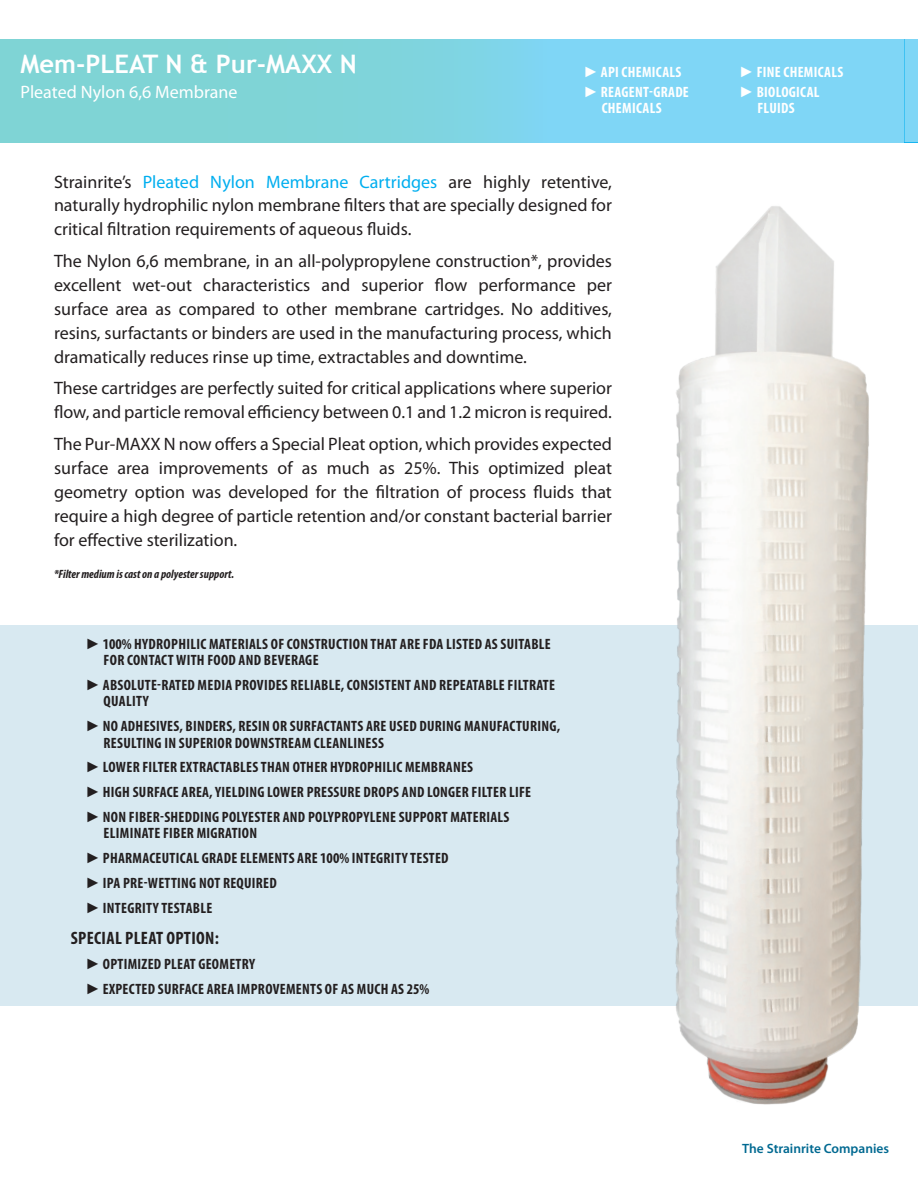
<style>
.page{position:relative;width:918px;height:1188px;background:#fff}
.page>*{position:absolute;margin:0;border:0;box-sizing:border-box;transform-origin:0 0}
.t1{font:700 25.5px "Trebuchet MS";color:#fff}
.t2{font:18px/24px "Myriad Pro";color:#231f20;text-align:justify}
.t3{font:18px "Myriad Pro";color:#fff}
.t4{font:700 condensed 18px "Myriad Pro";letter-spacing:.02em;color:#231f20}
.t5{font:700 condensed 15px/24.8px "Myriad Pro";letter-spacing:.02em;color:#231f20}
.t6{font:700 condensed 15px/19.5px "Myriad Pro";letter-spacing:.02em;color:#fff}
.t7{font:600 13.5px "Myriad Pro";color:#006991}
.t8{font:italic 700 condensed 12px "Myriad Pro";color:#231f20}
.s1{font-family:"Book Antiqua";font-style:italic;font-stretch:normal}
.s2{color:#00aeef}
</style>
<div class="page">
<div style="left:0;top:625px;width:918px;height:381px;background:#d8e9f1"></div>
<div style="left:0;top:39px;width:918px;height:103px;background:linear-gradient(to right,#7fd3cd,#7fd6fe)"></div>
<img style="left:675px;top:206px;width:194px;height:899px">
<svg style="left:904px;top:39px;width:14px;height:104px"></svg>
<h1 class="t1" style="left:21px;top:48px;width:338px">Mem-PLEAT N &amp; Pur-MAXX N</h1>
<p class="t3" style="left:21px;top:81px;width:218px">Pleated Nylon 6,6 Membrane</p>
<p class="t6" style="left:584px;top:62px;width:107px"><span class="s1">►</span> API CH EMICALS <span class="s1">►</span> REAGENT-GRADE</p>
<p class="t6" style="left:602px;top:98px;width:61px">CHEMICALS</p>
<p class="t2" style="left:54px;top:169px;width:560px">Strainrite’s <span class="s2">Pleated Nylon Membrane Cartridges</span> are highly retentive, naturally hydrophilic nylon membrane filters that are specially designed for critical filtration requirements of aqueous fluids.</p>
<p class="t2" style="left:54px;top:249px;width:560px">The Nylon 6,6 membrane, in an all-polypropylene construction*, provides excellent wet-out characteristics and superior flow performance per surface area as compared to other membrane cartridges. No additives, resins, surfactants or binders are used in the manufacturing process, which dramatically reduces rinse up time, extractables and downtime.</p>
<p class="t2" style="left:54px;top:376px;width:560px">These cartridges are perfectly suited for critical applications where superior flow, and particle removal efficiency between 0.1 and 1.2 micron is required.</p>
<p class="t2" style="left:54px;top:432px;width:560px">The Pur-MAXX N now offers a Special Pleat option, which provides expected surface area improvements of as much as 25%. This optimized pleat geometry option was developed for the filtration of process fluids that require a high degree of particle retention and/or constant bacterial barrier for effective sterilization.</p>
<p class="t8" style="left:54px;top:566px;width:182px">*Filter medium is cast on a polyester support.</p>
<p class="t5" style="left:104px;top:635px;width:449px;line-height:16.5px;text-indent:-18px"><span class="s1">►</span> 100% HYDROPHILIC MATERIALS OF CONSTRUCTION THAT ARE FDA LISTED AS SUITABLE<br>FOR CONTACT WITH FOOD AND BEVERAGE</p>
<p class="t5" style="left:104px;top:676px;width:453px;line-height:16.5px;text-indent:-18px"><span class="s1">►</span> ABSOLUTE-RATED MEDIA PROVIDES RELIABLE, CONSISTENT AND REPEATABLE FILTRATE<br>QUALITY</p>
<p class="t5" style="left:104px;top:717px;width:458px;line-height:16.5px;text-indent:-18px"><span class="s1">►</span> NO ADHESIVES, BINDERS, RESIN OR SURFACTANTS ARE USED DURING MANUFACTURING,<br>RESULTING IN SUPERIOR DOWNSTREAM CLEANLINESS</p>
<p class="t5" style="left:85px;top:755px;width:447px"><span class="s1">►</span> LOWER FILTER EXTRACTABLES THAN OTHER HYDROPHILIC MEMBRANES<br><span class="s1">►</span> HIGH SURFACE AREA, YIELDING LOWER PRESSURE DROPS AND LONGER FILTER LIFE <span class="s1">►</span> NON FIBER-SHEDDING POLYESTER AND POLYPROPYLENE SUPPORT MATERIALS</p>
<p class="t5" style="left:86px;top:821px;width:365px;text-indent:18px">ELIMINATE FIBER MIGRATION<br><span class="s1">►</span> PHARMACEUTICAL GRADE ELEMENTS ARE 100% INTEGRITY TESTED <span class="s1">►</span> IPA PRE-WETTING NOT REQUIRED<br><span class="s1">►</span> INTEGRITY TESTABLE</p>
<p class="t4" style="left:71px;top:927px;width:150px">SPECIAL PLEAT OPTION:</p>
<p class="t5" style="left:86px;top:951px;width:345px"><span class="s1">►</span> OPTIMIZED PLEAT GEOMETRY<br><span class="s1">►</span> EXPECTED SURFACE AREA IMPROVEMENTS OF AS MUCH AS 25%</p>
<p class="t6" style="left:739px;top:62px;width:106px"><span class="s1">►</span> FINE CHEMICALS <span class="s1">►</span> BIOLOGICAL</p>
<p class="t6" style="left:757px;top:98px;width:39px">FLUIDS</p>
<p class="t7" style="left:742px;top:1140px;width:148px">The Strainrite Companies</p>
</div>
